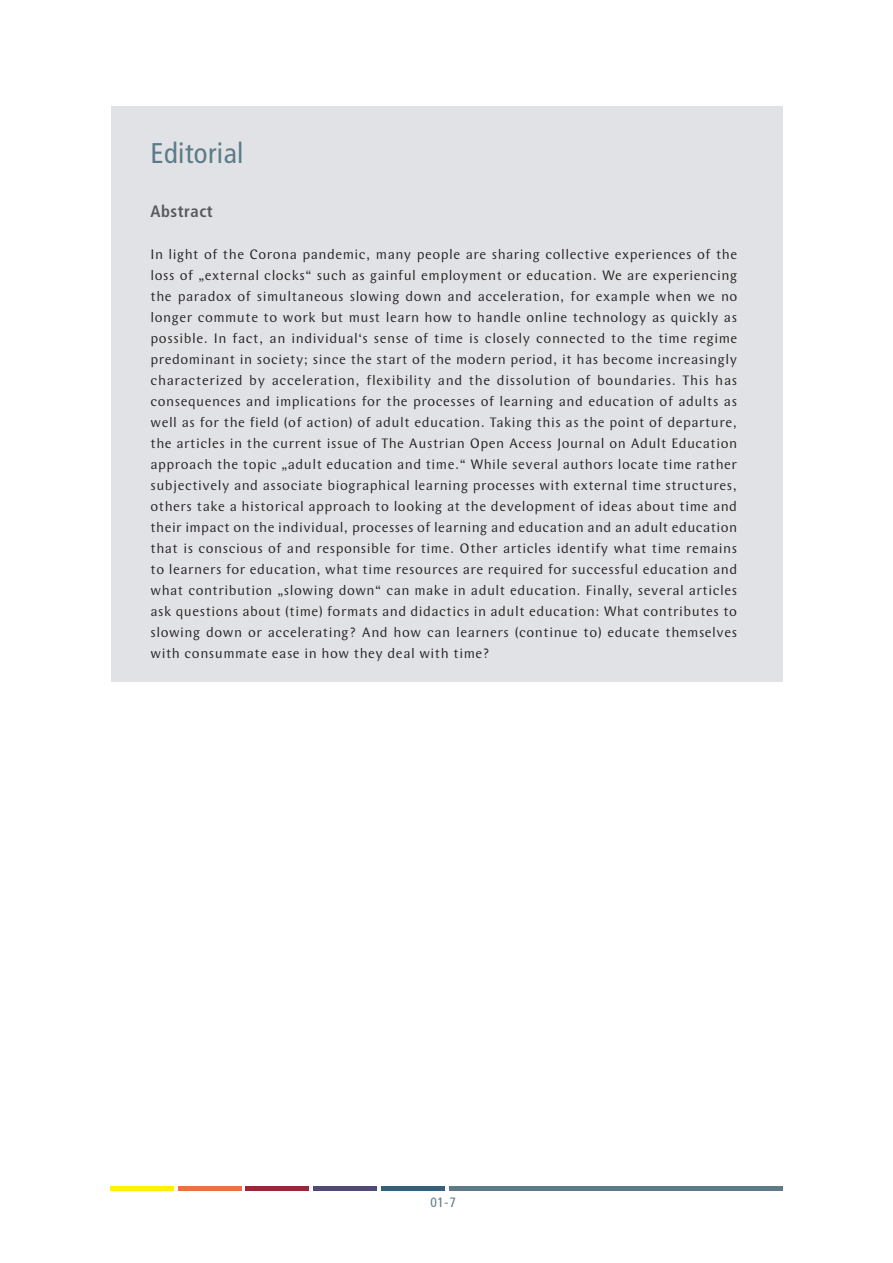
<style>
.page{position:relative;width:893px;height:1263px;background:#fff}
.page>*{position:absolute;margin:0;border:0;box-sizing:border-box;transform-origin:0 0}
.Abstract{font:condensed 28.5px "Frutiger LT Std";letter-spacing:.015em;color:#5c7a88}
.t1{font:700 condensed 16.5px "Frutiger LT Std";letter-spacing:.035em;color:#57585a}
.Abstract-2{font:14.25px/21px "Wunderlich OT";letter-spacing:.035em;color:#231f20;text-align:justify}
.t2{font:condensed 13.5px "Frutiger LT Std";color:#5c7a88}
</style>
<div class="page">
<div style="left:111px;top:1186px;width:63px;height:5px;background:#fff101"></div>
<div style="left:178px;top:1186px;width:64px;height:5px;background:#eb7046"></div>
<div style="left:246px;top:1186px;width:63px;height:5px;background:#982738"></div>
<div style="left:313px;top:1186px;width:64px;height:5px;background:#514a76"></div>
<div style="left:381px;top:1186px;width:63px;height:5px;background:#34607b"></div>
<div style="left:449px;top:1186px;width:333px;height:5px;background:#5c7a88"></div>
<div style="left:111px;top:106px;width:671px;height:576px;background:#e0e2e6"></div>
<p class="Abstract" style="left:151px;top:136px;width:95px">Editorial</p>
<p class="t1" style="left:151px;top:201px;width:64px">Abstract</p>
<p class="Abstract-2" style="left:151px;top:244px;width:588px">In light of the Corona pandemic, many people are sharing collective experiences of the loss of „external clocks“ such as gainful employment or education. We are experiencing the paradox of simultaneous slowing down and acceleration, for example when we no longer commute to work but must learn how to handle online technology as quickly as possible. In fact, an individual‘s sense of time is closely connected to the time regime predominant in society; since the start of the modern period, it has become increasingly characterized by acceleration, flexibility and the dissolution of boundaries. This has consequences and implications for the processes of learning and education of adults as well as for the field (of action) of adult education. Taking this as the point of departure, the articles in the current issue of The Austrian Open Access Journal on Adult Education approach the topic „adult education and time.“ While several authors locate time rather subjectively and associate biographical learning processes with external time structures, others take a historical approach to looking at the development of ideas about time and their impact on the individual, processes of learning and education and an adult education that is conscious of and responsible for time. Other articles identify what time remains to learners for education, what time resources are required for successful education and what contribution „slowing down“ can make in adult education. Finally, several articles ask questions about (time) formats and didactics in adult education: What contributes to slowing down or accelerating? And how can learners (continue to) educate themselves with consummate ease in how they deal with time?</p>
<p class="t2" style="left:430px;top:1195px;width:27px">01-7</p>
</div>
